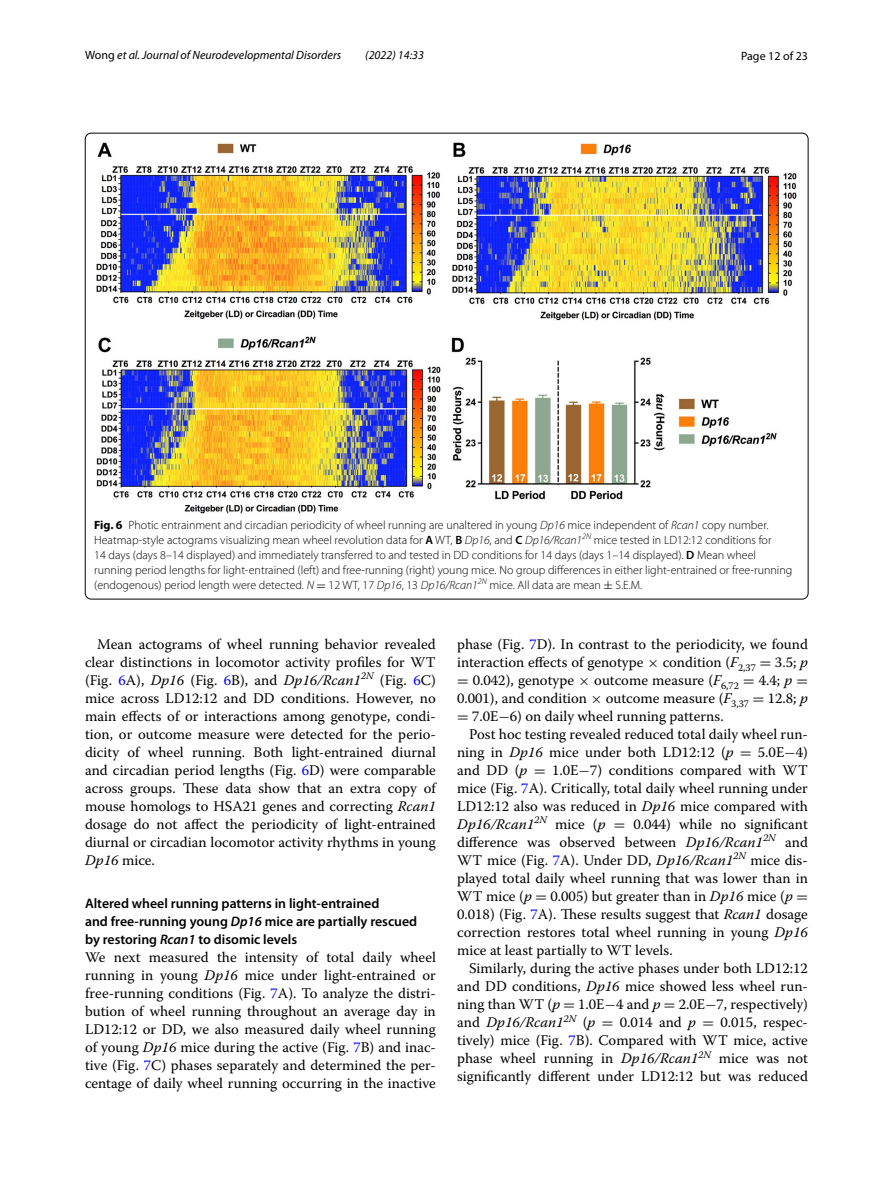
<style>
.page{position:relative;width:893px;height:1187px;background:#fff}
.page>*{position:absolute;margin:0;border:0;box-sizing:border-box;transform-origin:0 0}
.t1{font:14.7px/18px "Warnock Pro";color:#000;text-align:justify}
.t2{font:600 13.8px/18px "Myriad Pro";color:#000}
.t3{font:300 12px/15px "Myriad Pro";color:#000}
.t4{font:italic 12px "Myriad Pro";color:#000}
.t5{font:12px "Myriad Pro";color:#000}
.s1{font-style:normal}
.s2{font-weight:700}
.s3{font-style:italic}
.s4{font-weight:600}
.s5{font-family:"MTSY";font-weight:400}
.s6{color:#00f}
.s7{font-family:"MTSY"}
</style>
<div class="page">
<img style="left:96px;top:142px;width:701px;height:372px">
<p class="t4" style="left:85px;top:48px;width:258px"><span class="s1">Wong</span> et al. Journal of Neurodevelopmental Disorders</p>
<p class="t4" style="left:365px;top:48px;width:60px">(2022) 14:33</p>
<p class="t5" style="left:741px;top:48px;width:68px">Page 12 of 23</p>
<p class="t3" style="left:94px;top:517px;width:700px"><span class="s2">Fig. 6</span> Photic entrainment and circadian periodicity of wheel running are unaltered in young <span class="s3">Dp16</span> mice independent of <span class="s3">Rcan1</span> copy number.<br>Heatmap-style actograms visualizing mean wheel revolution data for <span class="s4">A</span> WT, <span class="s4">B</span> <span class="s3">Dp16</span>, and <span class="s4">C</span> <span class="s3">Dp16/Rcan1</span><sup>2N</sup> mice tested in LD12:12 conditions for<br>14 days (days 8–14 displayed) and immediately transferred to and tested in DD conditions for 14 days (days 1–14 displayed). <span class="s4">D</span> Mean wheel running period lengths for light-entrained (left) and free-running (right) young mice<span class="s3">.</span> No group differences in either light-entrained or free-running (endogenous) period length were detected. <span class="s3">N</span> <span class="s5">=</span> 12 WT, 17 <span class="s3">Dp16</span>, 13 <span class="s3">Dp16/Rcan1</span><sup>2N</sup> mice. All data are mean <span class="s5">±</span> S.E.M.</p>
<p class="t1" style="left:85px;top:635px;width:352px;text-indent:12px">Mean actograms of wheel running behavior revealed clear distinctions in locomotor activity profiles for WT (Fig. <span class="s6">6</span>A), <span class="s3">Dp16</span> (Fig. <span class="s6">6</span>B), and <span class="s3">Dp16/Rcan1</span><sup>2N</sup> (Fig. <span class="s6">6</span>C) mice across LD12:12 and DD conditions. However, no main effects of or interactions among genotype, condi&shy;tion, or outcome measure were detected for the perio&shy;dicity of wheel running. Both light-entrained diurnal and circadian period lengths (Fig. <span class="s6">6</span>D) were comparable across groups. These data show that an extra copy of mouse homologs to HSA21 genes and correcting <span class="s3">Rcan1 </span>dosage do not affect the periodicity of light-entrained diurnal or circadian locomotor activity rhythms in young <span class="s3">Dp16</span> mice.</p>
<p class="t2" style="left:85px;top:893px;width:334px">Altered wheel running patterns in light‑entrained<br>and free‑running young <span class="s3">Dp16</span> mice are partially rescued by restoring <span class="s3">Rcan1</span> to disomic levels</p>
<p class="t1" style="left:85px;top:947px;width:352px">We next measured the intensity of total daily wheel running in young <span class="s3">Dp16</span> mice under light-entrained or free-running conditions (Fig. <span class="s6">7</span>A). To analyze the distri&shy;bution of wheel running throughout an average day in LD12:12 or DD, we also measured daily wheel running of young <span class="s3">Dp16</span> mice during the active (Fig. <span class="s6">7</span>B) and inac&shy;tive (Fig. <span class="s6">7</span>C) phases separately and determined the per&shy;centage of daily wheel running occurring in the inactive</p>
<p class="t1" style="left:457px;top:635px;width:352px">phase (Fig. <span class="s6">7</span>D). In contrast to the periodicity, we found interaction effects of genotype <span class="s7">×</span> condition (<span class="s3">F</span><sub>2,37</sub> <span class="s7">=</span> 3.5; <span class="s3">p </span><span class="s7">=</span> 0.042), genotype <span class="s7">×</span> outcome measure (<span class="s3">F</span><sub>6,72</sub> <span class="s7">=</span> 4.4; <span class="s3">p</span> <span class="s7">= </span>0.001), and condition <span class="s7">×</span> outcome measure (<span class="s3">F</span><sub>3,37</sub> <span class="s7">=</span> 12.8; <span class="s3">p </span><span class="s7">=</span> 7.0E<span class="s7">−</span>6) on daily wheel running patterns.</p>
<p class="t1" style="left:457px;top:725px;width:352px;text-indent:12px">Post hoc testing revealed reduced total daily wheel run&shy;ning in <span class="s3">Dp16</span> mice under both LD12:12 (<span class="s3">p</span> <span class="s7">=</span> 5.0E<span class="s7">−</span>4) and DD (<span class="s3">p</span> <span class="s7">=</span> 1.0E<span class="s7">−</span>7) conditions compared with WT mice (Fig. <span class="s6">7</span>A). Critically, total daily wheel running under LD12:12 also was reduced in <span class="s3">Dp16</span> mice compared with <span class="s3">Dp16/Rcan1</span><sup>2N</sup> mice (<span class="s3">p</span> <span class="s7">=</span> 0.044) while no significant difference was observed between <span class="s3">Dp16/Rcan1</span><sup>2N</sup> and WT mice (Fig. <span class="s6">7</span>A). Under DD, <span class="s3">Dp16/Rcan1</span><sup>2N</sup> mice dis&shy;played total daily wheel running that was lower than in WT mice (<span class="s3">p</span> <span class="s7">=</span> 0.005) but greater than in <span class="s3">Dp16</span> mice (<span class="s3">p</span> <span class="s7">= </span>0.018) (Fig. <span class="s6">7</span>A). These results suggest that <span class="s3">Rcan1</span> dosage correction restores total wheel running in young <span class="s3">Dp16 </span>mice at least partially to WT levels.</p>
<p class="t1" style="left:457px;top:959px;width:352px;text-indent:12px">Similarly, during the active phases under both LD12:12 and DD conditions, <span class="s3">Dp16</span> mice showed less wheel run&shy;ning than WT (<span class="s3">p</span> <span class="s7">=</span> 1.0E<span class="s7">−</span>4 and <span class="s3">p</span> <span class="s7">=</span> 2.0E<span class="s7">−</span>7, respectively) and <span class="s3">Dp16/Rcan1</span><sup>2N</sup> (<span class="s3">p</span> <span class="s7">=</span> 0.014 and <span class="s3">p</span> <span class="s7">=</span> 0.015, respec&shy;tively) mice (Fig. <span class="s6">7</span>B). Compared with WT mice, active phase wheel running in <span class="s3">Dp16/Rcan1</span><sup>2N</sup> mice was not significantly different under LD12:12 but was reduced</p>
</div>
